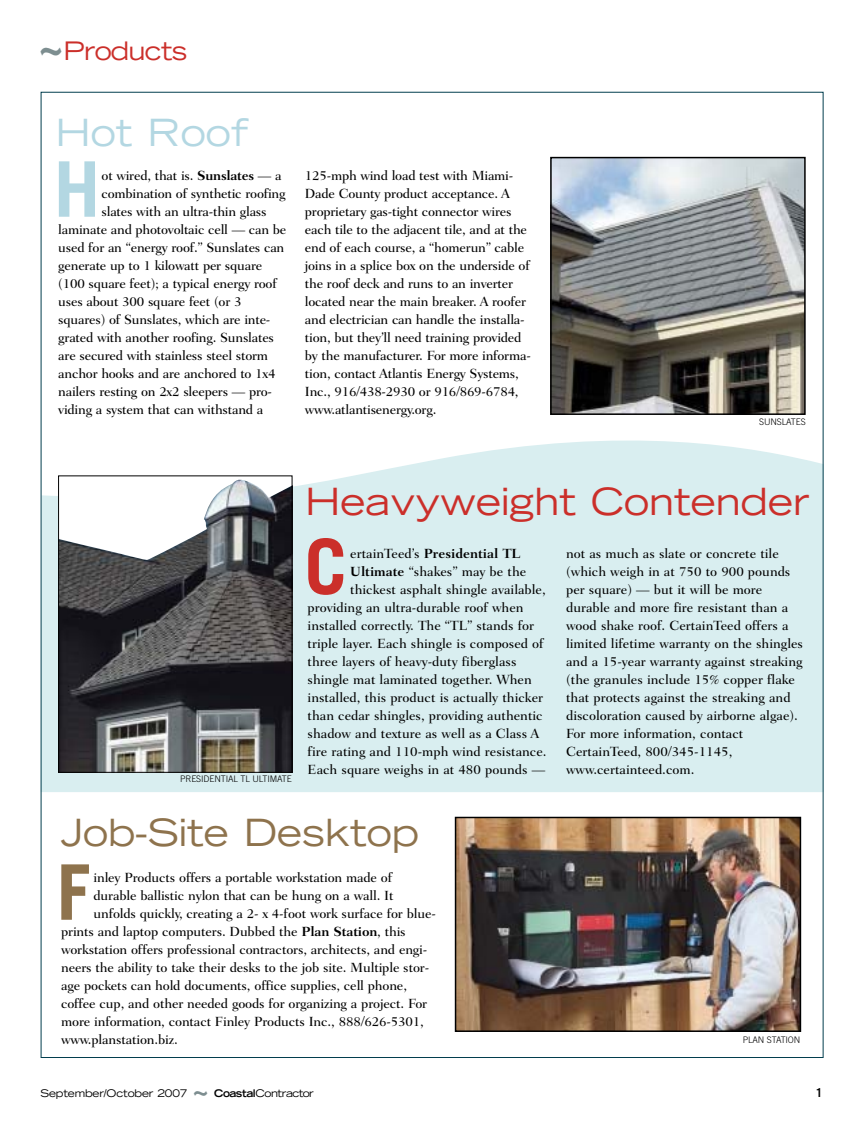
<style>
.page{position:relative;width:864px;height:1134px;background:#fff}
.page>*{position:absolute;margin:0;border:0;box-sizing:border-box;transform-origin:0 0}
.t1{font:700 76.65px "Trade Gothic";color:#cb2f2a}
.t2{font:700 76.65px "Trade Gothic";color:#b3d7e2}
.t3{font:700 76.65px "Trade Gothic";color:#8e734d}
.t4{font:expanded 37.5px "Trade Gothic LH";color:#cb2f2a}
.t5{font:expanded 37.5px "Trade Gothic LH";color:#8e734d}
.t6{font:expanded 37.5px "Trade Gothic LH";color:#b3d7e2}
.t7{font:700 expanded 28.5px "Trade Gothic LH";color:#7d8e90}
.t8{font:expanded 25.5px "Trade Gothic LH";letter-spacing:-.03em;color:#cb2f2a}
.t9{font:500 13.5px/18px "Fairfield LH";letter-spacing:-.01em;color:#000}
.t10{font:700 13.5px "Fairfield LH";color:#000}
.t11{font:700 expanded 12px "Trade Gothic LH";color:#000}
.t12{font:expanded 10.5px "Trade Gothic LH";letter-spacing:-.015em;color:#000}
.t13{font:expanded 10.5px "Trade Gothic LH";letter-spacing:-.05em;color:#000}
.t14{font:300 9px "Trade Gothic";letter-spacing:-.01em;color:#000}
.s1{font-family:"Trade Gothic";font-weight:700;font-stretch:normal;font-size:42px;color:#7d8e90}
.s2{font-weight:700}
.s3{font-weight:500}
</style>
<div class="page">
<svg style="left:43px;top:440px;width:779px;height:352px;background:#dbeef0"></svg>
<img style="left:553px;top:160px;width:250px;height:252px">
<div style="left:550px;top:157px;width:256px;height:258px;border:2px solid #000"></div>
<img style="left:60px;top:479px;width:230px;height:292px">
<div style="left:58px;top:476px;width:234px;height:297px;border:1px solid #000"></div>
<img style="left:458px;top:820px;width:340px;height:209px">
<div style="left:455px;top:817px;width:346px;height:215px;border:2px solid #000"></div>
<h3 class="t8" style="left:38px;top:41px;width:150px"><span class="s1">~</span>Products</h3>
<h2 class="t6" style="left:56px;top:119px;width:196px">Hot Roof</h2>
<h1 class="t2" style="left:53px;top:161px;width:48px">H</h1>
<p class="t9" style="left:102px;top:168px;width:182px">ot wired, that is. <span class="s2">Sunslates</span> — a</p>
<p class="t9" style="left:102px;top:186px;width:186px">combination of synthetic roofing</p>
<p class="t9" style="left:102px;top:204px;width:167px">slates with an ultra-thin glass</p>
<p class="t9" style="left:58px;top:222px;width:230px">laminate and photovoltaic cell — can be</p>
<p class="t9" style="left:58px;top:240px;width:228px">used for an “energy roof.” Sunslates can</p>
<p class="t9" style="left:58px;top:258px;width:206px">generate up to 1 kilowatt per square</p>
<p class="t9" style="left:58px;top:276px;width:220px">(100 square feet); a typical energy roof</p>
<p class="t9" style="left:58px;top:294px;width:185px">uses about 300 square feet (or 3</p>
<p class="t9" style="left:58px;top:312px;width:214px">squares) of Sunslates, which are inte-</p>
<p class="t9" style="left:58px;top:330px;width:217px">grated with another roofing. Sunslates</p>
<p class="t9" style="left:58px;top:348px;width:211px">are secured with stainless steel storm</p>
<p class="t9" style="left:58px;top:366px;width:219px">anchor hooks and are anchored to 1x4</p>
<p class="t9" style="left:58px;top:384px;width:215px">nailers resting on 2x2 sleepers — pro-</p>
<p class="t9" style="left:58px;top:402px;width:206px">viding a system that can withstand a</p>
<p class="t9" style="left:305px;top:168px;width:227px">125-mph wind load test with Miami-Dade County product acceptance. A proprietary gas-tight connector wires each tile to the adjacent tile, and at the end of each course, a “homerun” cable joins in a splice box on the underside of the roof deck and runs to an inverter located near the main breaker. A roofer and electrician can handle the installa&shy;tion, but they’ll need training provided by the manufacturer. For more informa&shy;tion, contact Atlantis Energy Systems, Inc., 916/438-2930 or 916/869-6784, www.atlantisenergy.org.</p>
<p class="t14" style="left:759px;top:419px;width:48px">SUNSLATES</p>
<p class="t14" style="left:180px;top:776px;width:113px">PRESIDENTIAL TL ULTIMATE</p>
<h2 class="t4" style="left:305px;top:487px;width:506px">Heavyweight Contender</h2>
<h1 class="t1" style="left:304px;top:539px;width:44px">C</h1>
<p class="t10" style="left:350px;top:548px;width:172px"><span class="s3">ertainTeed’s</span> Presidential TL</p>
<p class="t9" style="left:350px;top:564px;width:177px"><span class="s2">Ultimate</span> “shakes” may be the</p>
<p class="t9" style="left:350px;top:582px;width:197px">thickest asphalt shingle available,</p>
<p class="t9" style="left:308px;top:600px;width:217px">providing an ultra-durable roof when</p>
<p class="t9" style="left:308px;top:618px;width:228px">installed correctly. The “TL” stands for</p>
<p class="t9" style="left:308px;top:636px;width:238px">triple layer. Each shingle is composed of</p>
<p class="t9" style="left:308px;top:654px;width:210px">three layers of heavy-duty fiberglass</p>
<p class="t9" style="left:308px;top:672px;width:226px">shingle mat laminated together. When</p>
<p class="t9" style="left:308px;top:690px;width:237px">installed, this product is actually thicker</p>
<p class="t9" style="left:308px;top:708px;width:237px">than cedar shingles, providing authentic</p>
<p class="t9" style="left:308px;top:726px;width:233px">shadow and texture as well as a Class A</p>
<p class="t9" style="left:308px;top:744px;width:241px">fire rating and 110-mph wind resistance.</p>
<p class="t9" style="left:308px;top:762px;width:239px">Each square weighs in at 480 pounds —</p>
<p class="t9" style="left:566px;top:546px;width:239px">not as much as slate or concrete tile (which weigh in at 750 to 900 pounds per square) — but it will be more durable and more fire resistant than a wood shake roof. CertainTeed offers a limited lifetime warranty on the shingles and a 15-year warranty against streaking (the granules include 15% copper flake that protects against the streaking and discoloration caused by airborne algae).<br>For more information, contact CertainTeed, 800/345-1145, www.certainteed.com.</p>
<h2 class="t5" style="left:61px;top:819px;width:359px">Job-Site Desktop</h2>
<p class="t9" style="left:93px;top:870px;width:300px">inley Products offers a portable workstation made of</p>
<p class="t9" style="left:93px;top:888px;width:302px">durable ballistic nylon that can be hung on a wall. It</p>
<p class="t9" style="left:93px;top:906px;width:344px">unfolds quickly, creating a 2- x 4-foot work surface for blue-</p>
<p class="t9" style="left:61px;top:924px;width:346px">prints and laptop computers. Dubbed the <span class="s2">Plan Station</span>, this</p>
<p class="t9" style="left:61px;top:942px;width:368px">workstation offers professional contractors, architects, and engi-</p>
<p class="t9" style="left:61px;top:960px;width:370px">neers the ability to take their desks to the job site. Multiple stor-</p>
<p class="t9" style="left:61px;top:978px;width:348px">age pockets can hold documents, office supplies, cell phone,</p>
<p class="t9" style="left:61px;top:996px;width:368px">coffee cup, and other needed goods for organizing a project. For</p>
<p class="t9" style="left:61px;top:1014px;width:364px">more information, contact Finley Products Inc., 888/626-5301,</p>
<p class="t9" style="left:61px;top:1032px;width:118px">www.planstation.biz.</p>
<h1 class="t3" style="left:57px;top:864px;width:36px">F</h1>
<p class="t14" style="left:743px;top:1036px;width:59px">PLAN STATION</p>
<p class="t12" style="left:40px;top:1089px;width:149px">September/October 2007</p>
<h3 class="t7" style="left:192px;top:1081px;width:19px">~</h3>
<p class="t13" style="left:214px;top:1089px;width:101px"><span class="s2">Coastal</span>Contractor</p>
<p class="t11" style="left:815px;top:1088px;width:10px">1</p>
</div>
